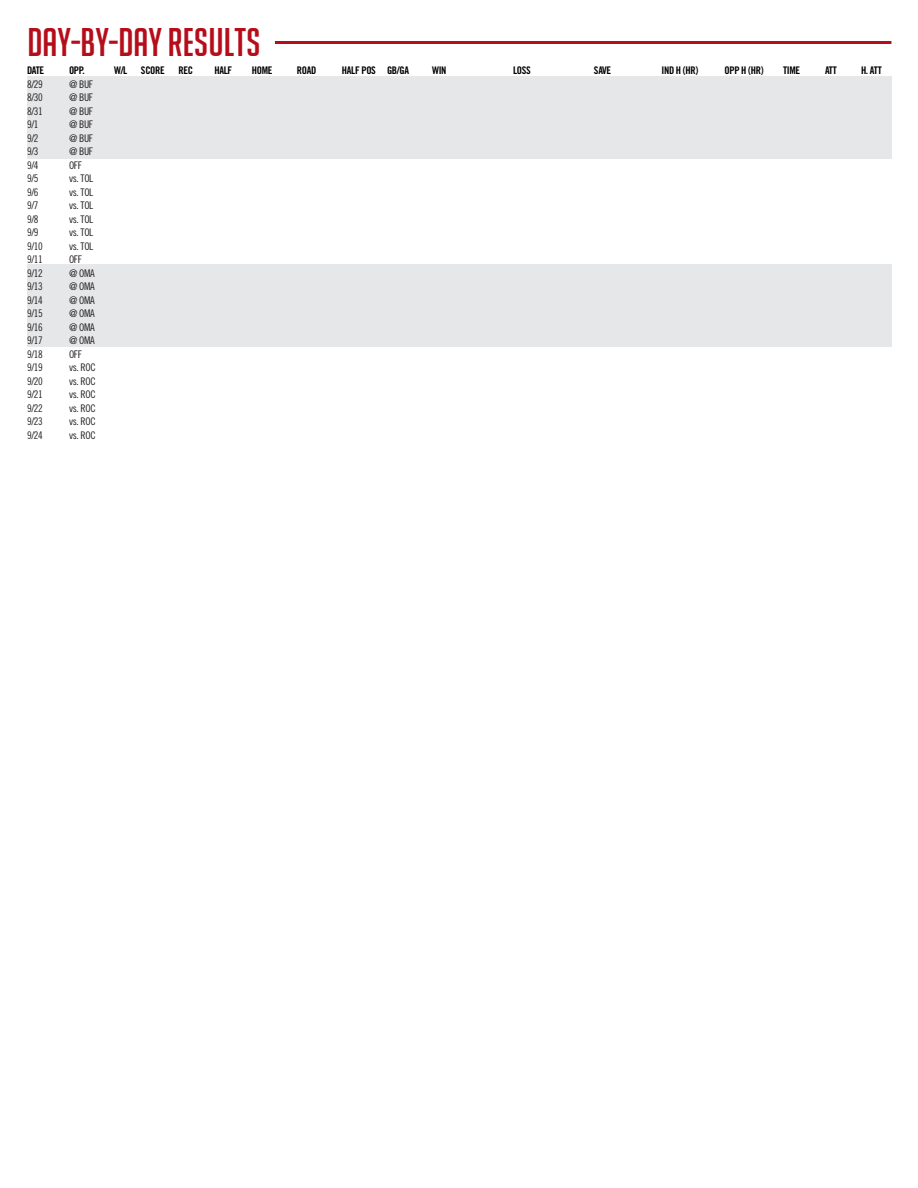
<style>
.page{position:relative;width:918px;height:1188px;background:#fff}
.page>*{position:absolute;margin:0;border:0;box-sizing:border-box;transform-origin:0 0}
.t1{font:39px "Big Noodle Titling";color:#b50e1a}
.t2{font:10.5px "Trade Gothic LT Std Cn 18";letter-spacing:-.03em;color:#231f20}
.t3{font:10.5px "Trade Gothic LT Std Bd Cn 20";letter-spacing:-.03em;color:#000}
</style>
<div class="page">
<div style="left:27px;top:265px;width:865px;height:82px;background:#e6e7e9"></div>
<hr style="left:275px;top:41px;width:616px;height:3px;background:#b50e1a">
<div style="left:27px;top:76px;width:864px;height:83px;background:#e6e7e9"></div>
<p class="t1" style="left:27px;top:21px;width:235px">DAY-BY-DAY RESULTS</p>
<p class="t3" style="left:27px;top:64px;width:19px">DATE</p>
<p class="t3" style="left:69px;top:64px;width:17px">OPP.</p>
<p class="t3" style="left:114px;top:64px;width:15px">W/L</p>
<p class="t3" style="left:141px;top:64px;width:25px">SCORE</p>
<p class="t3" style="left:178px;top:64px;width:16px">REC</p>
<p class="t3" style="left:214px;top:64px;width:19px">HALF</p>
<p class="t3" style="left:252px;top:64px;width:22px">HOME</p>
<p class="t3" style="left:297px;top:64px;width:21px">ROAD</p>
<p class="t3" style="left:342px;top:64px;width:69px">HALF POS GB/GA</p>
<p class="t3" style="left:432px;top:64px;width:16px">WIN</p>
<p class="t3" style="left:513px;top:64px;width:19px">LOSS</p>
<p class="t3" style="left:594px;top:64px;width:19px">SAVE</p>
<p class="t3" style="left:662px;top:64px;width:38px">IND H (HR)</p>
<p class="t3" style="left:725px;top:64px;width:41px">OPP H (HR)</p>
<p class="t3" style="left:783px;top:64px;width:19px">TIME</p>
<p class="t3" style="left:825px;top:64px;width:13px">ATT</p>
<p class="t3" style="left:861px;top:64px;width:22px">H. ATT</p>
<p class="t2" style="left:27px;top:78px;width:17px">8/29</p>
<p class="t2" style="left:69px;top:78px;width:26px">@ BUF</p>
<p class="t2" style="left:27px;top:91px;width:17px">8/30</p>
<p class="t2" style="left:69px;top:91px;width:26px">@ BUF</p>
<p class="t2" style="left:27px;top:105px;width:17px">8/31</p>
<p class="t2" style="left:69px;top:105px;width:26px">@ BUF</p>
<p class="t2" style="left:27px;top:118px;width:13px">9/1</p>
<p class="t2" style="left:69px;top:118px;width:26px">@ BUF</p>
<p class="t2" style="left:27px;top:132px;width:13px">9/2</p>
<p class="t2" style="left:69px;top:132px;width:26px">@ BUF</p>
<p class="t2" style="left:27px;top:145px;width:13px">9/3</p>
<p class="t2" style="left:69px;top:145px;width:26px">@ BUF</p>
<p class="t2" style="left:27px;top:159px;width:13px">9/4</p>
<p class="t2" style="left:69px;top:159px;width:14px">OFF</p>
<p class="t2" style="left:27px;top:172px;width:13px">9/5</p>
<p class="t2" style="left:69px;top:172px;width:26px">vs. TOL</p>
<p class="t2" style="left:27px;top:186px;width:13px">9/6</p>
<p class="t2" style="left:69px;top:186px;width:26px">vs. TOL</p>
<p class="t2" style="left:27px;top:199px;width:13px">9/7</p>
<p class="t2" style="left:69px;top:199px;width:26px">vs. TOL</p>
<p class="t2" style="left:27px;top:213px;width:13px">9/8</p>
<p class="t2" style="left:69px;top:213px;width:26px">vs. TOL</p>
<p class="t2" style="left:27px;top:226px;width:13px">9/9</p>
<p class="t2" style="left:69px;top:226px;width:26px">vs. TOL</p>
<p class="t2" style="left:27px;top:240px;width:17px">9/10</p>
<p class="t2" style="left:69px;top:240px;width:26px">vs. TOL</p>
<p class="t2" style="left:27px;top:253px;width:17px">9/11</p>
<p class="t2" style="left:69px;top:253px;width:14px">OFF</p>
<p class="t2" style="left:27px;top:267px;width:17px">9/12</p>
<p class="t2" style="left:69px;top:267px;width:27px">@ OMA</p>
<p class="t2" style="left:27px;top:280px;width:17px">9/13</p>
<p class="t2" style="left:69px;top:280px;width:27px">@ OMA</p>
<p class="t2" style="left:27px;top:294px;width:17px">9/14</p>
<p class="t2" style="left:69px;top:294px;width:27px">@ OMA</p>
<p class="t2" style="left:27px;top:307px;width:17px">9/15</p>
<p class="t2" style="left:69px;top:307px;width:27px">@ OMA</p>
<p class="t2" style="left:27px;top:321px;width:17px">9/16</p>
<p class="t2" style="left:69px;top:321px;width:27px">@ OMA</p>
<p class="t2" style="left:27px;top:334px;width:17px">9/17</p>
<p class="t2" style="left:69px;top:334px;width:27px">@ OMA</p>
<p class="t2" style="left:27px;top:348px;width:17px">9/18</p>
<p class="t2" style="left:69px;top:348px;width:14px">OFF</p>
<p class="t2" style="left:27px;top:361px;width:17px">9/19</p>
<p class="t2" style="left:69px;top:361px;width:28px">vs. ROC</p>
<p class="t2" style="left:27px;top:375px;width:17px">9/20</p>
<p class="t2" style="left:69px;top:375px;width:28px">vs. ROC</p>
<p class="t2" style="left:27px;top:388px;width:17px">9/21</p>
<p class="t2" style="left:69px;top:388px;width:28px">vs. ROC</p>
<p class="t2" style="left:27px;top:402px;width:17px">9/22</p>
<p class="t2" style="left:69px;top:402px;width:28px">vs. ROC</p>
<p class="t2" style="left:27px;top:415px;width:17px">9/23</p>
<p class="t2" style="left:69px;top:415px;width:28px">vs. ROC</p>
<p class="t2" style="left:27px;top:429px;width:17px">9/24</p>
<p class="t2" style="left:69px;top:429px;width:28px">vs. ROC</p>
</div>
